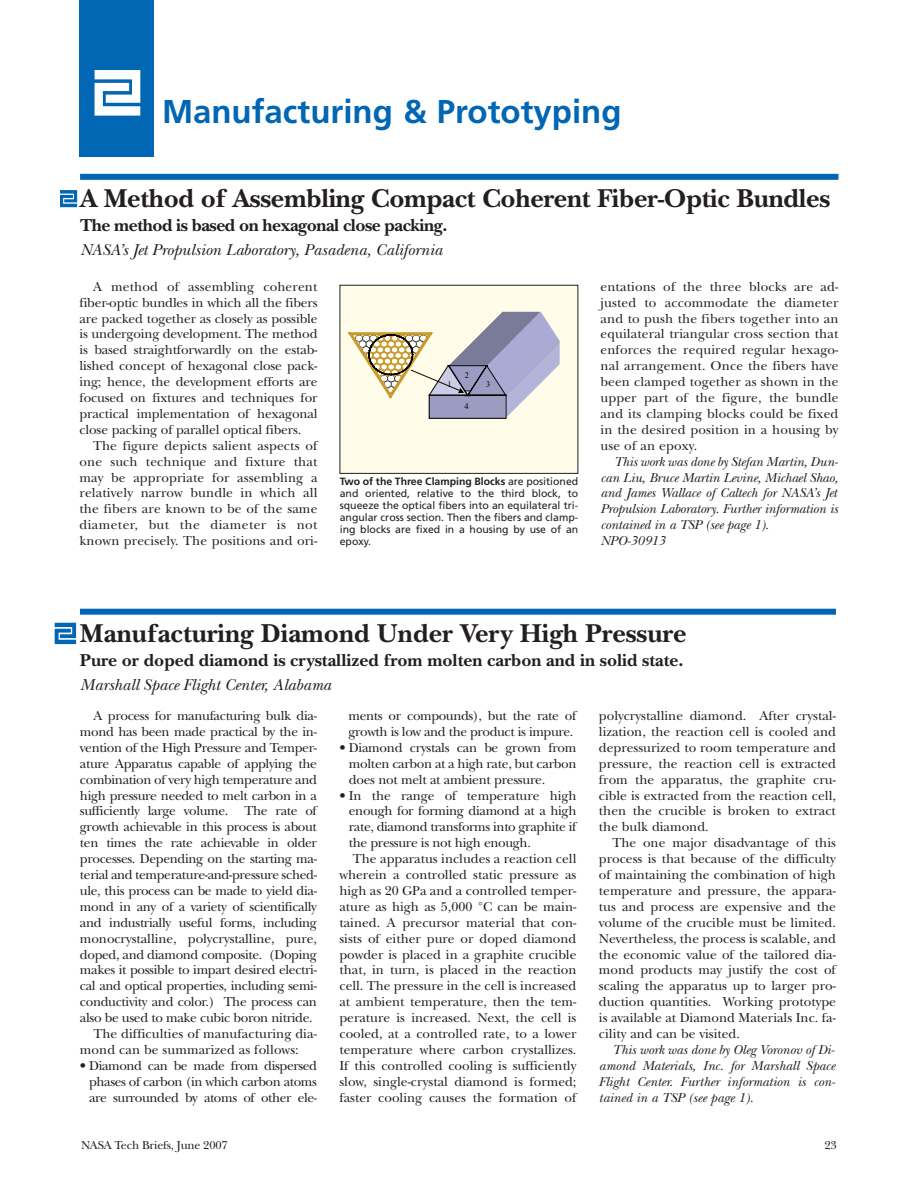
<style>
.page{position:relative;width:918px;height:1188px;background:#fff}
.page>*{position:absolute;margin:0;border:0;box-sizing:border-box;transform-origin:0 0}
.t1{font:700 33px "Frutiger";color:#0166b3}
.t2{font:700 27px "New Baskerville";letter-spacing:-.01em;color:#231f20}
.t3{font:700 18px "New Baskerville";color:#231f20}
.t4{font:700 18px "New Baskerville";letter-spacing:-.025em;color:#231f20}
.t5{font:italic 16.5px "New Baskerville";color:#231f20}
.t6{font:13.5px/15.9px "New Baskerville";letter-spacing:-.01em;color:#231f20;text-align:justify}
.t7{font:italic 13.5px/15.9px "New Baskerville";letter-spacing:-.01em;color:#231f20}
.t8{font:13.5px/15.9px "New Baskerville";letter-spacing:-.03em;color:#231f20}
.t9{font:12px "New Baskerville";letter-spacing:-.015em;color:#231f20}
.t10{font:10.5px/12px "Frutiger";color:#231f20;text-align:justify}
.t11{font:8.4px "Times New Roman";color:#050504}
.s1{font-weight:700}
</style>
<div class="page">
<svg style="left:60px;top:190px;width:17px;height:17px"></svg>
<div style="left:80px;top:0;width:74px;height:157px;background:#0166b3"></div>
<svg style="left:95px;top:70px;width:45px;height:46px;background:#cadfef"></svg>
<div style="left:80px;top:174px;width:758px;height:6px;background:#0166b3"></div>
<div style="left:342px;top:287px;width:234px;height:185px;background:#fffde9"></div>
<svg style="left:347px;top:312px;width:213px;height:107px;background:#cbc7c6"></svg>
<div style="left:80px;top:609px;width:756px;height:6px;background:#0166b3"></div>
<svg style="left:55px;top:623px;width:21px;height:21px"></svg>
<h1 class="t1" style="left:162px;top:98px;width:461px">Manufacturing &amp; Prototyping</h1>
<h2 class="t2" style="left:80px;top:189px;width:752px">A Method of Assembling Compact Coherent Fiber-Optic Bundles</h2>
<h3 class="t4" style="left:80px;top:219px;width:369px">The method is based on hexagonal close packing.</h3>
<p class="t5" style="left:80px;top:244px;width:364px">NASA’s Jet Propulsion Laboratory, Pasadena, California</p>
<p class="t6" style="left:80px;top:280px;width:240px;text-indent:14px">A method of assembling coherent fiber-optic bundles in which all the fibers are packed together as closely as possible is undergoing development. The method is based straightforwardly on the estab&shy;lished concept of hexagonal close pack&shy;ing; hence, the development efforts are focused on fixtures and techniques for practical implementation of hexagonal close packing of parallel optical fibers.</p>
<p class="t6" style="left:80px;top:439px;width:239px;text-indent:14px">The figure depicts salient aspects of one such technique and fixture that may be appropriate for assembling a relatively narrow bundle in which all the fibers are known to be of the same diameter, but the diameter is not known precisely. The positions and ori-</p>
<p class="t6" style="left:601px;top:280px;width:239px">entations of the three blocks are ad&shy;justed to accommodate the diameter and to push the fibers together into an equilateral triangular cross section that enforces the required regular hexago&shy;nal arrangement. Once the fibers have been clamped together as shown in the upper part of the figure, the bundle and its clamping blocks could be fixed in the desired position in a housing by use of an epoxy.</p>
<p class="t7" style="left:601px;top:455px;width:239px;text-indent:14px">This work was done by Stefan Martin, Dun&shy;can Liu, Bruce Martin Levine, Michael Shao, and James Wallace of Caltech for NASA’s Jet Propulsion Laboratory. Further information is contained in a TSP (see page 1).<br>NPO-30913</p>
<p class="t11" style="left:465px;top:370px;width:6px">2</p>
<p class="t11" style="left:447px;top:379px;width:6px">1</p>
<p class="t11" style="left:486px;top:379px;width:6px">3</p>
<p class="t11" style="left:464px;top:401px;width:6px">4</p>
<p class="t10" style="left:340px;top:476px;width:240px"><span class="s1">Two of the Three Clamping Blocks</span> are positioned and oriented, relative to the third block, to squeeze the optical fibers into an equilateral tri&shy;angular cross section. Then the fibers and clamp&shy;ing blocks are fixed in a housing by use of an epoxy.</p>
<h2 class="t2" style="left:80px;top:623px;width:608px">Manufacturing Diamond Under Very High Pressure</h2>
<h3 class="t3" style="left:80px;top:654px;width:605px">Pure or doped diamond is crystallized from molten carbon and in solid state.</h3>
<p class="t5" style="left:80px;top:679px;width:253px">Marshall Space Flight Center, Alabama</p>
<p class="t6" style="left:93px;top:709px;width:225px">A process for manufacturing bulk dia-</p>
<p class="t6" style="left:80px;top:725px;width:239px">mond has been made practical by the in-</p>
<p class="t6" style="left:80px;top:741px;width:239px">vention of the High Pressure and Temper-</p>
<p class="t6" style="left:80px;top:757px;width:239px">ature Apparatus capable of applying the</p>
<p class="t6" style="left:80px;top:773px;width:239px">combination of very high temperature and</p>
<p class="t6" style="left:80px;top:789px;width:239px">high pressure needed to melt carbon in a</p>
<p class="t6" style="left:80px;top:805px;width:239px">sufficiently large volume. The rate of</p>
<p class="t6" style="left:80px;top:821px;width:239px">growth achievable in this process is about</p>
<p class="t6" style="left:80px;top:836px;width:239px">ten times the rate achievable in older</p>
<p class="t6" style="left:80px;top:852px;width:239px">processes. Depending on the starting ma-</p>
<p class="t6" style="left:80px;top:868px;width:239px">terial and temperature-and-pressure sched-</p>
<p class="t6" style="left:80px;top:884px;width:239px">ule, this process can be made to yield dia-</p>
<p class="t6" style="left:80px;top:900px;width:239px">mond in any of a variety of scientifically</p>
<p class="t6" style="left:80px;top:916px;width:239px">and industrially useful forms, including</p>
<p class="t6" style="left:80px;top:932px;width:238px">monocrystalline, polycrystalline, pure,</p>
<p class="t6" style="left:80px;top:948px;width:239px">doped, and diamond composite. (Doping</p>
<p class="t6" style="left:80px;top:964px;width:239px">makes it possible to impart desired electri-</p>
<p class="t6" style="left:80px;top:980px;width:239px">cal and optical properties, including semi-</p>
<p class="t6" style="left:80px;top:996px;width:239px">conductivity and color.) The process can</p>
<p class="t6" style="left:80px;top:1011px;width:234px">also be used to make cubic boron nitride.</p>
<p class="t6" style="left:93px;top:1027px;width:225px">The difficulties of manufacturing dia-</p>
<p class="t6" style="left:80px;top:1043px;width:220px">mond can be summarized as follows:</p>
<p class="t6" style="left:89px;top:1059px;width:229px;text-indent:-9px">• Diamond can be made from dispersed phases of carbon (in which carbon atoms are surrounded by atoms of other ele-</p>
<p class="t8" style="left:349px;top:709px;width:229px">ments or compounds), but the rate of growth is low and the product is impure.</p>
<p class="t6" style="left:349px;top:741px;width:229px;text-indent:-9px">• Diamond crystals can be grown from molten carbon at a high rate, but carbon does not melt at ambient pressure.</p>
<p class="t6" style="left:339px;top:789px;width:239px">• In the range of temperature high</p>
<p class="t6" style="left:349px;top:805px;width:229px">enough for forming diamond at a high</p>
<p class="t6" style="left:349px;top:821px;width:229px">rate, diamond transforms into graphite if</p>
<p class="t6" style="left:349px;top:837px;width:184px">the pressure is not high enough.</p>
<p class="t6" style="left:353px;top:852px;width:225px">The apparatus includes a reaction cell</p>
<p class="t6" style="left:339px;top:868px;width:239px">wherein a controlled static pressure as</p>
<p class="t6" style="left:339px;top:884px;width:238px">high as 20 GPa and a controlled temper-</p>
<p class="t6" style="left:339px;top:900px;width:238px">ature as high as 5,000 °C can be main-</p>
<p class="t6" style="left:339px;top:916px;width:239px">tained. A precursor material that con-</p>
<p class="t6" style="left:339px;top:932px;width:238px">sists of either pure or doped diamond</p>
<p class="t6" style="left:339px;top:948px;width:239px">powder is placed in a graphite crucible</p>
<p class="t6" style="left:339px;top:964px;width:238px">that, in turn, is placed in the reaction</p>
<p class="t6" style="left:339px;top:980px;width:239px">cell. The pressure in the cell is increased</p>
<p class="t6" style="left:339px;top:996px;width:239px">at ambient temperature, then the tem-</p>
<p class="t6" style="left:339px;top:1011px;width:239px">perature is increased. Next, the cell is</p>
<p class="t6" style="left:339px;top:1027px;width:239px">cooled, at a controlled rate, to a lower</p>
<p class="t6" style="left:339px;top:1043px;width:239px">temperature where carbon crystallizes.</p>
<p class="t6" style="left:339px;top:1059px;width:238px">If this controlled cooling is sufficiently</p>
<p class="t6" style="left:339px;top:1075px;width:238px">slow, single-crystal diamond is formed;</p>
<p class="t6" style="left:339px;top:1091px;width:239px">faster cooling causes the formation of</p>
<p class="t6" style="left:599px;top:709px;width:239px">polycrystalline diamond. After crystal&shy;lization, the reaction cell is cooled and depressurized to room temperature and pressure, the reaction cell is extracted from the apparatus, the graphite cru&shy;cible is extracted from the reaction cell, then the crucible is broken to extract the bulk diamond.</p>
<p class="t6" style="left:599px;top:837px;width:239px;text-indent:14px">The one major disadvantage of this process is that because of the difficulty of maintaining the combination of high temperature and pressure, the appara&shy;tus and process are expensive and the volume of the crucible must be limited.<br>Nevertheless, the process is scalable, and the economic value of the tailored dia&shy;mond products may justify the cost of scaling the apparatus up to larger pro&shy;duction quantities. Working prototype is available at Diamond Materials Inc. fa&shy;cility and can be visited.</p>
<p class="t7" style="left:599px;top:1043px;width:238px;text-align:justify;text-indent:14px">This work was done by Oleg Voronov of Di&shy;amond Materials, Inc. for Marshall Space Flight Center. Further information is con&shy;tained in a TSP (see page 1).</p>
<p class="t9" style="left:81px;top:1141px;width:148px">NASA Tech Briefs, June 2007</p>
<p class="t9" style="left:824px;top:1141px;width:14px">23</p>
</div>
